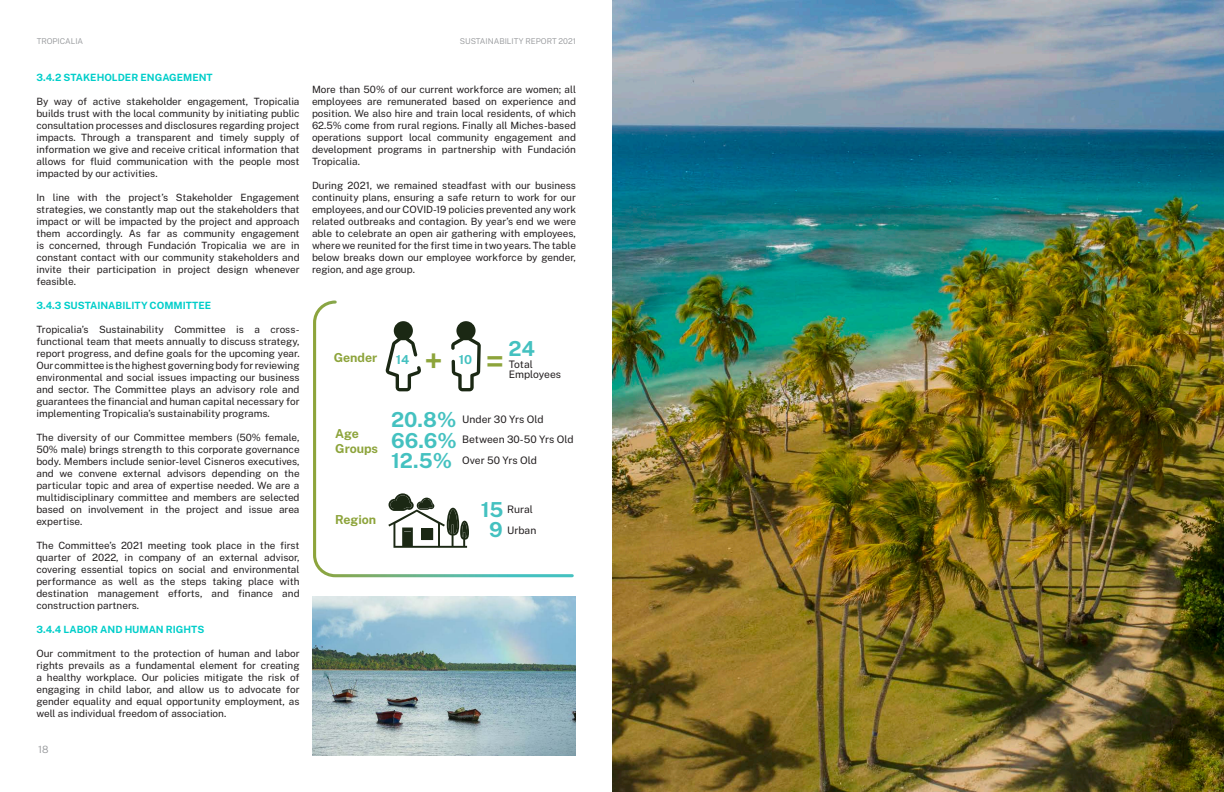
<style>
.page{position:relative;width:1224px;height:792px;background:#fff}
.page>*{position:absolute;margin:0;border:0;box-sizing:border-box;transform-origin:0 0}
.t1{font:700 31px "Public Sans";color:#8da43b}
.t2{font:700 20.6px/20.9px "Public Sans";color:#44c1c0;text-align:center}
.t3{font:700 12.4px/14.9px "Public Sans";color:#8da43b}
.t4{font:700 12.4px "Public Sans";color:#44c1c0}
.t5{font:10.3px/21.3px "Public Sans";letter-spacing:-.005em;color:#231f20}
.t6{font:10px/12px "Public Sans";color:#231f20;text-align:justify}
.t7{font:700 10px "Public Sans";color:#00ceca}
.t8{font:300 10px "Public Sans";color:#939598}
.t9{font:300 8px "Public Sans";color:#939598}
.s1{font-weight:700;font-size:20.6px;color:#44c1c0}
</style>
<div class="page">
<img style="left:312px;top:597px;width:264px;height:159px">
<svg style="left:313px;top:300px;width:261px;height:278px"></svg>
<svg style="left:385px;top:321px;width:36px;height:70px"></svg>
<svg style="left:451px;top:321px;width:30px;height:70px"></svg>
<svg style="left:388px;top:493px;width:81px;height:55px"></svg>
<img style="left:612px;top:0;width:612px;height:792px">
<p class="t9" style="left:37px;top:35px;width:48px">TROPICALIA</p>
<p class="t9" style="left:460px;top:35px;width:118px">SUSTAINABILITY REPORT 2021</p>
<p class="t7" style="left:36px;top:70px;width:178px">3.4.2 STAKEHOLDER ENGAGEMENT</p>
<p class="t6" style="left:36px;top:95px;width:265px">By way of active stakeholder engagement, Tropicalia builds trust with the local community by initiating public consultation processes and disclosures regarding project impacts. Through a transparent and timely supply of information we give and receive critical information that allows for fluid communication with the people most impacted by our activities.</p>
<p class="t6" style="left:36px;top:191px;width:265px">In line with the project’s Stakeholder Engagement strategies, we constantly map out the stakeholders that impact or will be impacted by the project and approach them accordingly. As far as community engagement is concerned, through Fundación Tropicalia we are in constant contact with our community stakeholders and invite their participation in project design whenever feasible.</p>
<p class="t7" style="left:36px;top:298px;width:176px">3.4.3 SUSTAINABILITY COMMITTEE</p>
<p class="t6" style="left:36px;top:323px;width:265px">Tropicalia’s Sustainability Committee is a cross&shy;functional team that meets annually to discuss strategy, report progress, and define goals for the upcoming year.<br>Our committee is the highest governing body for reviewing environmental and social issues impacting our business and sector. The Committee plays an advisory role and guarantees the financial and human capital necessary for implementing Tropicalia’s sustainability programs.</p>
<p class="t6" style="left:36px;top:431px;width:265px">The diversity of our Committee members (50% female, 50% male) brings strength to this corporate governance body. Members include senior-level Cisneros executives, and we convene external advisors depending on the particular topic and area of expertise needed. We are a multidisciplinary committee and members are selected based on involvement in the project and issue area expertise.</p>
<p class="t6" style="left:36px;top:539px;width:265px">The Committee’s 2021 meeting took place in the first quarter of 2022, in company of an external advisor, covering essential topics on social and environmental performance as well as the steps taking place with destination management efforts, and finance and construction partners.</p>
<p class="t7" style="left:36px;top:622px;width:169px">3.4.4 LABOR AND HUMAN RIGHTS</p>
<p class="t6" style="left:36px;top:647px;width:265px">Our commitment to the protection of human and labor rights prevails as a fundamental element for creating a healthy workplace. Our policies mitigate the risk of engaging in child labor, and allow us to advocate for gender equality and equal opportunity employment, as well as individual freedom of association.</p>
<p class="t6" style="left:312px;top:83px;width:265px">More than 50% of our current workforce are women; all employees are remunerated based on experience and position. We also hire and train local residents, of which 62.5% come from rural regions. Finally all Miches-based operations support local community engagement and development programs in partnership with Fundación Tropicalia.</p>
<p class="t6" style="left:312px;top:179px;width:266px">During 2021, we remained steadfast with our business continuity plans, ensuring a safe return to work for our employees, and our COVID-19 policies prevented any work related outbreaks and contagion. By year’s end we were able to celebrate an open air gathering with employees, where we reunited for the first time in two years. The table below breaks down our employee workforce by gender, region, and age group.</p>
<p class="t2" style="left:508px;top:337px;width:28px">24</p>
<p class="t3" style="left:334px;top:349px;width:45px">Gender</p>
<p class="t1" style="left:424px;top:338px;width:20px">+</p>
<p class="t4" style="left:396px;top:350px;width:15px">14</p>
<p class="t4" style="left:459px;top:350px;width:15px">10</p>
<p class="t1" style="left:486px;top:338px;width:20px">=</p>
<p class="t5" style="left:509px;top:353px;width:26px">Total</p>
<p class="t5" style="left:509px;top:363px;width:54px">Employees</p>
<p class="t5" style="left:391px;top:408px;width:154px"><span class="s1">20.8%</span> Under 30 Yrs Old</p>
<p class="t5" style="left:391px;top:449px;width:147px"><span class="s1">12.5%</span> Over 50 Yrs Old</p>
<p class="t3" style="left:335px;top:425px;width:44px">Age<br>Groups</p>
<p class="t5" style="left:391px;top:428px;width:184px"><span class="s1">66.6%</span> Between 30-50 Yrs Old</p>
<p class="t2" style="left:481px;top:497px;width:24px">15<br>9</p>
<p class="t5" style="left:507px;top:498px;width:31px">Rural<br>Urban</p>
<p class="t3" style="left:335px;top:512px;width:43px">Region</p>
<p class="t8" style="left:38px;top:742px;width:12px">18</p>
</div>
